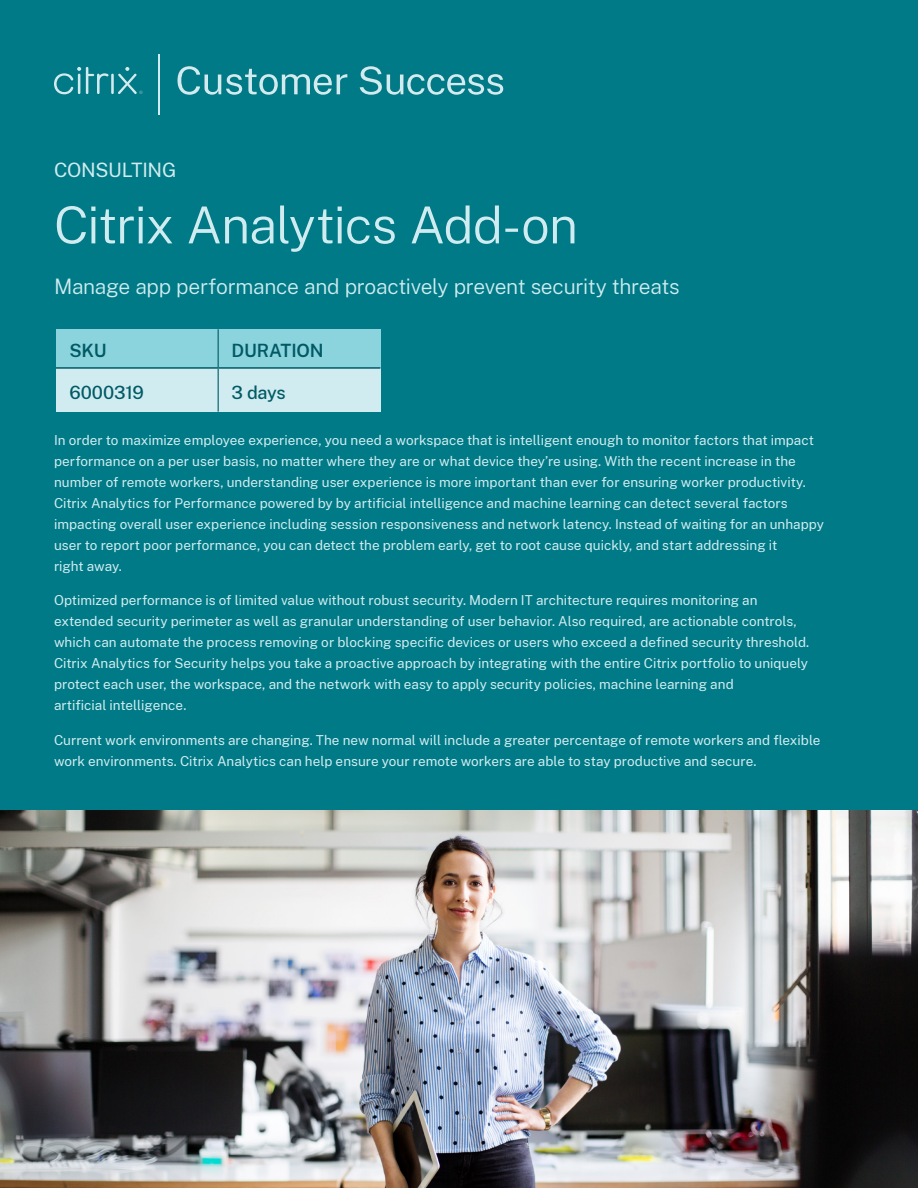
<style>
.page{position:relative;width:918px;height:1188px;background:#fff}
.page>*{position:absolute;margin:0;border:0;box-sizing:border-box;transform-origin:0 0}
.t1{font:300 51px "Public Sans";letter-spacing:-.025em;color:#d0ecf0}
.t2{font:300 21px "Public Sans";letter-spacing:-.015em;color:#d0ecf0}
.t3{font:19.5px "Public Sans";letter-spacing:-.01em;color:#d0ecf0}
.t4{font:500 18px "Public Sans";letter-spacing:-.015em;color:#005a64}
.t5{font:600 18px "Public Sans";letter-spacing:-.01em;color:#005a64}
.t6{font:13.5px/21px "Public Sans";color:#d0ecf0}
</style>
<div class="page">
<img style="left:0;top:810px;width:918px;height:378px">
<div style="left:0;top:0;width:918px;height:810px;background:#007a86"></div>
<div style="left:56px;top:329px;width:162px;height:39px;background:#8bd3dd"></div>
<div style="left:218px;top:329px;width:162px;height:39px;background:#8bd3dd"></div>
<div style="left:56px;top:368px;width:162px;height:44px;background:#d0ecf0"></div>
<div style="left:218px;top:368px;width:162px;height:44px;background:#d0ecf0"></div>
<hr style="left:218px;top:329px;width:1px;height:38px;background:#005a64">
<hr style="left:218px;top:369px;width:1px;height:43px;background:#005a64">
<hr style="left:56px;top:367px;width:162px;height:2px;background:#005a64">
<hr style="left:218px;top:367px;width:162px;height:2px;background:#005a64">
<hr style="left:158px;top:54px;width:2px;height:61px;background:#d0ecf0">
<svg style="left:177px;top:66px;width:170px;height:29px"></svg>
<svg style="left:360px;top:66px;width:143px;height:29px"></svg>
<hr style="left:111px;top:74px;width:3px;height:20px;background:#d0ecf0">
<svg style="left:54px;top:67px;width:55px;height:27px"></svg>
<svg style="left:118px;top:67px;width:25px;height:27px"></svg>
<h3 class="t3" style="left:54px;top:156px;width:124px">CONSULTING</h3>
<h1 class="t1" style="left:54px;top:187px;width:526px">Citrix Analytics Add-on</h1>
<h2 class="t2" style="left:54px;top:271px;width:627px">Manage app performance and proactively prevent security threats</h2>
<h3 class="t5" style="left:69px;top:337px;width:39px">SKU</h3>
<h3 class="t5" style="left:232px;top:337px;width:94px">DURATION</h3>
<h3 class="t4" style="left:69px;top:379px;width:76px">6000319</h3>
<h3 class="t4" style="left:232px;top:379px;width:55px">3 days</h3>
<p class="t6" style="left:54px;top:428px;width:772px">In order to maximize employee experience, you need a workspace that is intelligent enough to monitor factors that impact performance on a per user basis, no matter where they are or what device they’re using. With the recent increase in the number of remote workers, understanding user experience is more important than ever for ensuring worker productivity.<br>Citrix Analytics for Performance powered by by artificial intelligence and machine learning can detect several factors impacting overall user experience including session responsiveness and network latency. Instead of waiting for an unhappy user to report poor performance, you can detect the problem early, get to root cause quickly, and start addressing it<br>right away.</p>
<p class="t6" style="left:54px;top:589px;width:757px">Optimized performance is of limited value without robust security. Modern IT architecture requires monitoring an extended security perimeter as well as granular understanding of user behavior. Also required, are actionable controls, which can automate the process removing or blocking specific devices or users who exceed a defined security threshold.<br>Citrix Analytics for Security helps you take a proactive approach by integrating with the entire Citrix portfolio to uniquely protect each user, the workspace, and the network with easy to apply security policies, machine learning and<br>artificial intelligence.</p>
<p class="t6" style="left:54px;top:729px;width:768px">Current work environments are changing. The new normal will include a greater percentage of remote workers and flexible work environments. Citrix Analytics can help ensure your remote workers are able to stay productive and secure.</p>
</div>
